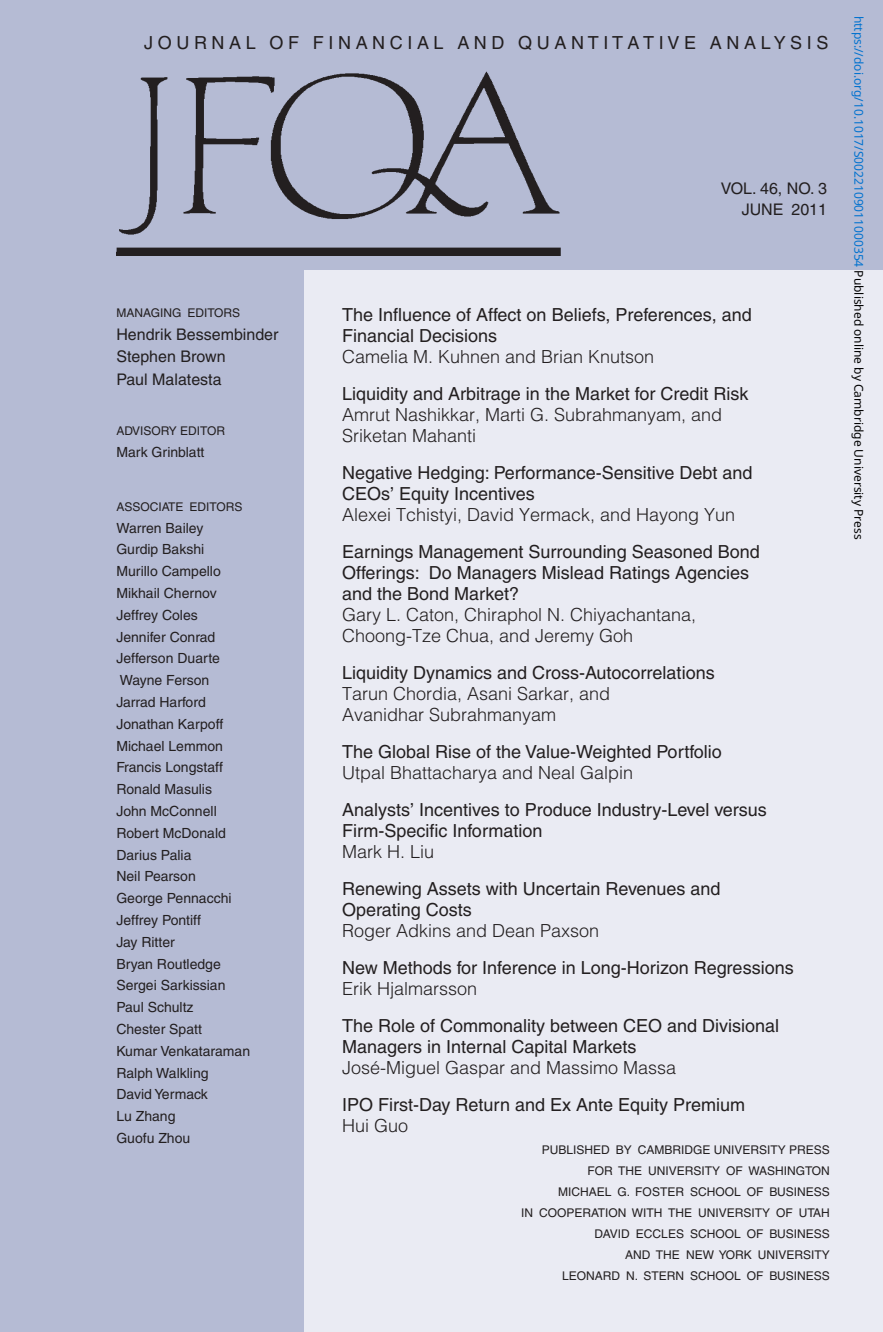
<style>
.page{position:relative;width:883px;height:1332px;background:#b5bbd4}
.page>*{position:absolute;margin:0;border:0;box-sizing:border-box;transform-origin:0 0}
.t1{font:18px/21px "Helvetica";color:#231f20}
.t2{font:300 18px/21px "Helvetica";color:#231f20}
.t3{font:16px/22.6px "Helvetica";color:#231f20;text-align:right}
.t4{font:14px/21.8px "Helvetica";color:#231f20}
.t5{font:12px/21px "Helvetica";color:#231f20;text-align:right}
.t6{font:12px "Noto Sans";color:#0172cf}
.s1{color:#000}
</style>
<div class="page">
<div style="left:304px;top:271px;width:579px;height:1061px;background:#eaebf3"></div>
<img style="left:116px;top:71px;width:445px;height:184px">
<p class="t1" style="left:144px;top:34px;width:686px">J O U R N A L O F F I N A N C I A L A N D Q U A N T I T A T I V E A N A L Y S I S</p>
<p class="t5" style="left:116px;top:303px;width:125px">MANAGING EDITORS</p>
<p class="t3" style="left:116px;top:324px;width:164px;text-align:left">Hendrik Bessembinder<br>Stephen Brown<br>Paul Malatesta</p>
<p class="t5" style="left:116px;top:421px;width:110px">ADVISORY EDITOR</p>
<p class="t4" style="left:116px;top:442px;width:90px">Mark Grinblatt</p>
<p class="t5" style="left:116px;top:497px;width:128px">ASSOCIATE EDITORS</p>
<p class="t4" style="left:116px;top:518px;width:135px">Warren Bailey<br>Gurdip Bakshi<br>Murillo Campello<br>Mikhail Chernov<br>Jeffrey Coles<br>Jennifer Conrad<br>Jefferson Duarte<br>Wayne Ferson<br>Jarrad Harford<br>Jonathan Karpoff<br>Michael Lemmon<br>Francis Longstaff<br>Ronald Masulis<br>John McConnell<br>Robert McDonald<br>Darius Palia<br>Neil Pearson<br>George Pennacchi<br>Jeffrey Pontiff<br>Jay Ritter<br>Bryan Routledge<br>Sergei Sarkissian<br>Paul Schultz<br>Chester Spatt<br>Kumar Venkataraman<br>Ralph Walkling<br>David Yermack<br>Lu Zhang<br>Guofu Zhou</p>
<p class="t3" style="left:721px;top:179px;width:108px;line-height:21px">VOL. 46, NO. 3<br>JUNE 2011</p>
<p class="t1" style="left:342px;top:306px;width:411px">The Influence of Affect on Beliefs, Preferences, and<br>Financial Decisions</p>
<p class="t2" style="left:342px;top:348px;width:314px">Camelia M. Kuhnen and Brian Knutson</p>
<p class="t1" style="left:342px;top:385px;width:408px">Liquidity and Arbitrage in the Market for Credit Risk</p>
<p class="t2" style="left:342px;top:406px;width:382px">Amrut Nashikkar, Marti G. Subrahmanyam, and<br>Sriketan Mahanti</p>
<p class="t1" style="left:342px;top:464px;width:412px">Negative Hedging: Performance-Sensitive Debt and<br>CEOs’ Equity Incentives</p>
<p class="t2" style="left:342px;top:506px;width:395px">Alexei Tchistyi, David Yermack, and Hayong Yun</p>
<p class="t1" style="left:342px;top:543px;width:419px">Earnings Management Surrounding Seasoned Bond<br>Offerings: Do Managers Mislead Ratings Agencies and the Bond Market?</p>
<p class="t2" style="left:342px;top:606px;width:356px">Gary L. Caton, Chiraphol N. Chiyachantana,<br>Choong-Tze Chua, and Jeremy Goh</p>
<p class="t1" style="left:342px;top:664px;width:374px">Liquidity Dynamics and Cross-Autocorrelations</p>
<p class="t2" style="left:342px;top:685px;width:270px">Tarun Chordia, Asani Sarkar, and<br>Avanidhar Subrahmanyam</p>
<p class="t1" style="left:342px;top:743px;width:381px">The Global Rise of the Value-Weighted Portfolio</p>
<p class="t2" style="left:342px;top:764px;width:293px">Utpal Bhattacharya and Neal Galpin</p>
<p class="t1" style="left:342px;top:801px;width:426px">Analysts’ Incentives to Produce Industry-Level versus<br>Firm-Specific Information</p>
<p class="t2" style="left:342px;top:843px;width:94px">Mark H. Liu</p>
<p class="t1" style="left:342px;top:880px;width:380px">Renewing Assets with Uncertain Revenues and<br>Operating Costs</p>
<p class="t2" style="left:342px;top:922px;width:259px">Roger Adkins and Dean Paxson</p>
<p class="t1" style="left:342px;top:959px;width:453px">New Methods for Inference in Long-Horizon Regressions</p>
<p class="t2" style="left:342px;top:980px;width:136px">Erik Hjalmarsson</p>
<p class="t1" style="left:342px;top:1017px;width:438px">The Role of Commonality between CEO and Divisional<br>Managers in Internal Capital Markets</p>
<p class="t2" style="left:342px;top:1059px;width:336px">José-Miguel Gaspar and Massimo Massa</p>
<p class="t1" style="left:342px;top:1096px;width:405px">IPO First-Day Return and Ex Ante Equity Premium</p>
<p class="t2" style="left:342px;top:1117px;width:68px">Hui Guo</p>
<p class="t5" style="left:521px;top:1141px;width:310px">PUBLISHED BY CAMBRIDGE UNIVERSITY PRESS FOR THE UNIVERSITY OF WASHINGTON<br>MICHAEL G. FOSTER SCHOOL OF BUSINESS<br>IN COOPERATION WITH THE UNIVERSITY OF UTAH DAVID ECCLES SCHOOL OF BUSINESS<br>AND THE NEW YORK UNIVERSITY<br>LEONARD N. STERN SCHOOL OF BUSINESS</p>
<p class="t6" style="left:867px;top:16px;width:525px;rotate:90deg">https://doi.org/10.1017/S0022109011000354 <span class="s1">Published online by Cambridge University Press</span></p>
</div>
